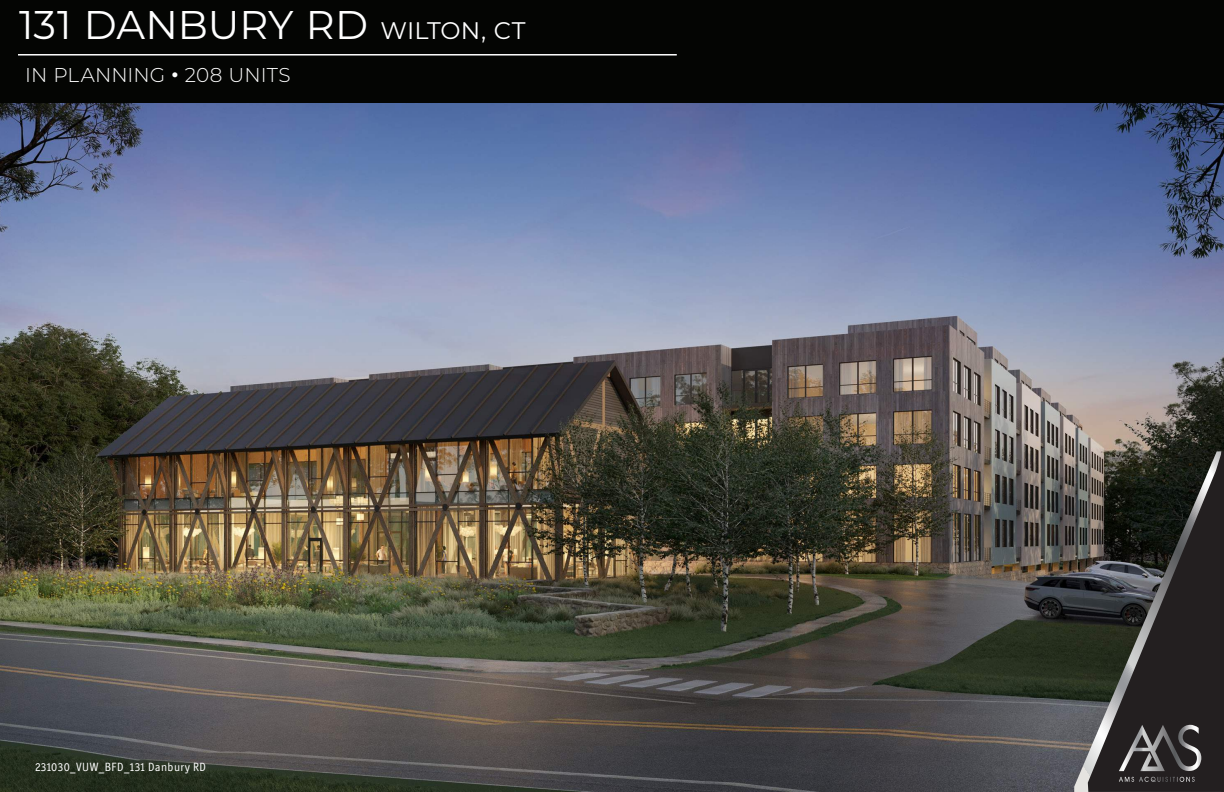
<style>
.page{position:relative;width:1224px;height:792px;background:#fff}
.page>*{position:absolute;margin:0;border:0;box-sizing:border-box;transform-origin:0 0}
.t1{font:40px "Montserrat";color:#fff}
.t2{font:300 20px "Montserrat";color:#fff}
.t3{font:12px "Officina Display ITC Std";letter-spacing:.04em;color:#fff}
.s1{font-size:24px}
.s2{font-family:"Arial";font-weight:400}
</style>
<div class="page">
<img style="left:0;top:103px;width:1224px;height:689px">
<div style="left:0;top:0;width:1224px;height:103px;background:#040503"></div>
<hr style="left:18px;top:54px;width:659px;height:2px;background:#fff">
<svg style="left:1074px;top:451px;width:14px;height:341px;background:#515450"></svg>
<svg style="left:1088px;top:451px;width:136px;height:341px;background:#32312f"></svg>
<svg style="left:1119px;top:725px;width:82px;height:57px;background:#4a4748"></svg>
<p class="t1" style="left:19px;top:-3px;width:508px">131 DANBURY RD <span class="s1">WILTON, CT</span></p>
<p class="t2" style="left:25px;top:61px;width:267px">IN PLANNING <span class="s2">•</span> 208 UNITS</p>
<p class="t3" style="left:35px;top:760px;width:172px">231030_VUW_BFD_131 Danbury RD</p>
</div>
